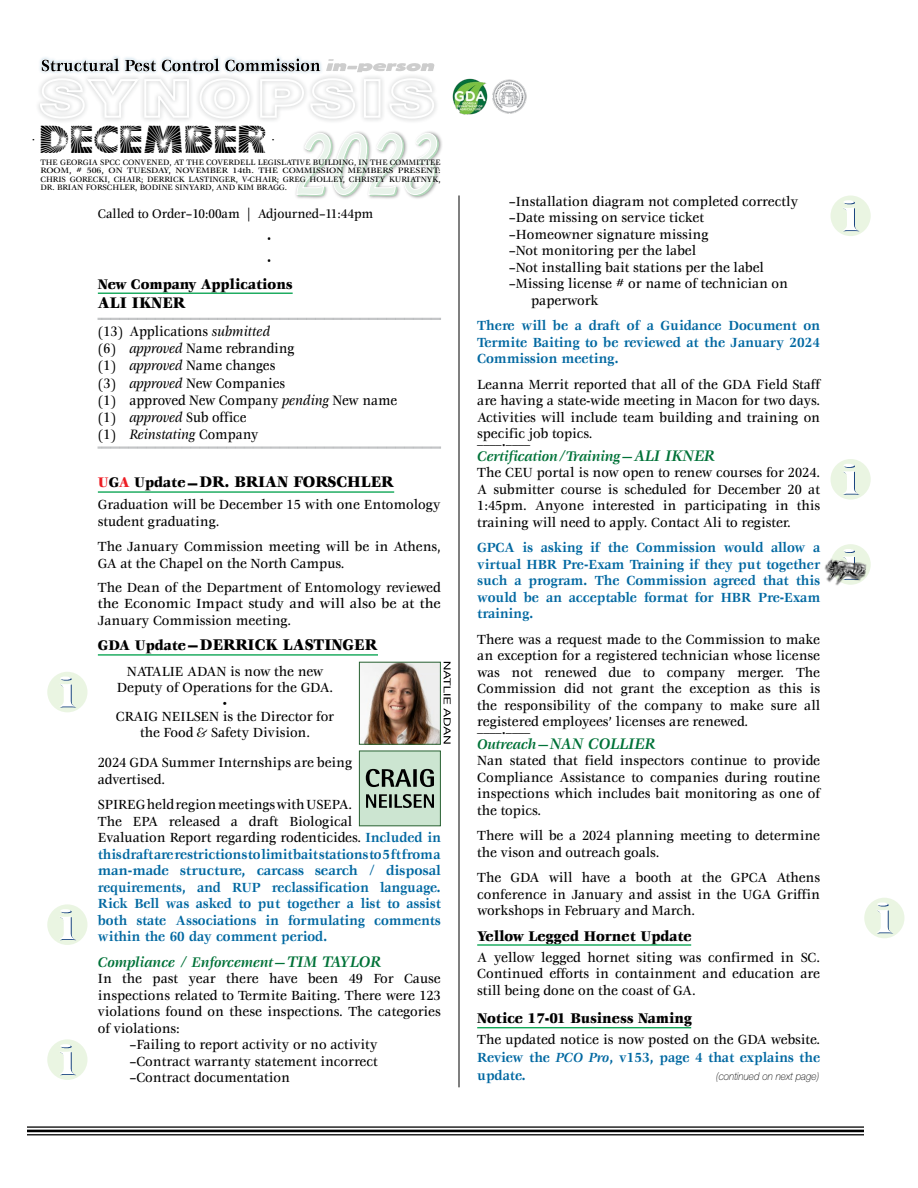
<style>
.page{position:relative;width:918px;height:1188px;background:#fff}
.page>*{position:absolute;margin:0;border:0;box-sizing:border-box;transform-origin:0 0}
.t1{font:32.85px "Starburst";letter-spacing:.015em;color:#000}
.t2{font:900 16.95px "Veljovic";color:#000;scale:.9 1}
.t3{font:900 16.8px "Veljovic";color:#000;scale:.91 1}
.t4{font:italic 700 16.8px "Veljovic";color:#007238;scale:.91 1}
.t5{font:900 15.45px "Veljovic";color:#000;scale:.9 1}
.t6{font:italic 700 15.3px "Veljovic";color:#007238;scale:.91 1}
.t7{font:900 15.3px "Veljovic";color:#000;scale:.91 1}
.t8{font:500 14.85px/17.2px "Veljovic";color:#000;scale:.87 1}
.t9{font:500 14.55px/16.5px "Veljovic";color:#000;text-align:justify;scale:.91 1}
.t10{font:700 14.55px/16.5px "Veljovic";color:#0068a1;scale:.9 1}
.t11{font:700 14.55px/16.5px "Veljovic";color:#0068a1;text-align:justify;scale:.91 1}
.t12{font:500 13.8px "Veljovic";color:#000;scale:.89 1}
.t13{font:700 13.8px "Veljovic";color:#000;scale:.89 1}
.t14{font:italic 100 10.8px "Helvetica Neue";color:#000;scale:.92 1}
.t15{font:500 8.55px/8.6px "Veljovic";color:#000;text-align:justify;scale:.95 1}
.t16{font:500 8.4px "Veljovic";color:#000}
.t17{font:500 7.65px "Veljovic";color:#000;scale:.89 1}
.t18{font:500 4.2px "Veljovic";color:#000}
.s1{font-style:italic}
.s2{font-size:15.3px;color:#ed1d24}
.s3{font-size:15.3px}
.s4{font-weight:500;color:#000}
.s5{font-size:16.8px}
.s6{font-weight:700;color:#0068a1}
.s7{font-weight:700;font-style:italic;color:#0068a1}
</style>
<div class="page">
<hr style="left:27px;top:1126px;width:837px;height:2px;background:#000">
<hr style="left:27px;top:1130px;width:837px;height:2px;background:#000">
<hr style="left:27px;top:1134px;width:837px;height:1px;background:#000">
<hr style="left:459px;top:195px;width:1px;height:892px;background:#000">
<svg style="left:98px;top:446px;width:343px;height:3px"></svg>
<svg style="left:98px;top:317px;width:343px;height:3px"></svg>
<div style="left:47px;top:904px;width:41px;height:41px;background:#eaf5e2;border-radius:50%"></div>
<svg style="left:60px;top:909px;width:16px;height:31px"></svg>
<div style="left:47px;top:672px;width:41px;height:40px;background:#eaf5e2;border-radius:50%"></div>
<svg style="left:60px;top:676px;width:16px;height:32px"></svg>
<div style="left:830px;top:195px;width:41px;height:41px;background:#eaf5e2;border-radius:50%"></div>
<svg style="left:843px;top:200px;width:16px;height:31px"></svg>
<div style="left:294px;top:130px;width:149px;height:70px;background:#000;opacity:.55"></div>
<svg style="left:296px;top:133px;width:143px;height:64px"></svg>
<img style="left:453px;top:79px;width:35px;height:35px">
<img style="left:492px;top:79px;width:35px;height:35px">
<svg style="left:294px;top:156px;width:149px;height:39px"></svg>
<svg style="left:39px;top:57px;width:396px;height:63px"></svg>
<div style="left:864px;top:898px;width:41px;height:40px;background:#eaf5e2;border-radius:50%"></div>
<svg style="left:877px;top:902px;width:16px;height:32px"></svg>
<div style="left:359px;top:751px;width:82px;height:75px;background:#cce5d1;border:1px solid #276131"></div>
<img style="left:361px;top:664px;width:78px;height:79px">
<div style="left:359px;top:662px;width:82px;height:83px;border:1px solid #276131"></div>
<div style="left:47px;top:1039px;width:41px;height:41px;background:#eaf5e2;border-radius:50%"></div>
<svg style="left:60px;top:1044px;width:16px;height:31px"></svg>
<div style="left:830px;top:544px;width:41px;height:41px;background:#eaf5e2;border-radius:50%"></div>
<svg style="left:843px;top:549px;width:12px;height:9px"></svg>
<hr style="left:98px;top:293px;width:195px;height:1px;background:#00a14c">
<hr style="left:98px;top:491px;width:296px;height:2px;background:#00a14c">
<hr style="left:98px;top:654px;width:280px;height:2px;background:#00a14c">
<hr style="left:477px;top:944px;width:214px;height:2px;background:#00a14c">
<hr style="left:477px;top:1027px;width:214px;height:1px;background:#00a14c">
<img style="left:824px;top:558px;width:43px;height:27px">
<div style="left:830px;top:459px;width:41px;height:41px;background:#eaf5e2;border-radius:50%"></div>
<svg style="left:843px;top:464px;width:17px;height:31px"></svg>
<svg style="left:366px;top:794px;width:68px;height:14px"></svg>
<svg style="left:366px;top:769px;width:68px;height:18px"></svg>
<svg style="left:444px;top:662px;width:7px;height:82px"></svg>
<h1 class="t1" style="left:32px;top:126px;width:236px"><sup>•</sup> DECEMBER</h1>
<p class="t18" style="left:272px;top:137px;width:4px">•</p>
<p class="t15" style="left:40px;top:158px;width:423px">THE GEORGIA SPCC CONVENED, AT THE COVERDELL LEGISLATIVE BUILDING, IN THE COMMITTEE ROOM, # 506, ON TUESDAY, NOVEMBER 14th. THE COMMISSION MEMBERS PRESENT:<br>CHRIS GORECKI, CHAIR; DERRICK LASTINGER, V-CHAIR; GREG HOLLEY, CHRISTY KURIATNYK, DR. BRIAN FORSCHLER, BODINE SINYARD, AND KIM BRAGG.</p>
<p class="t12" style="left:98px;top:206px;width:311px">Called to Order–10:00am | Adjourned–11:44pm</p>
<p class="t17" style="left:268px;top:234px;width:5px">•</p>
<p class="t17" style="left:268px;top:257px;width:5px">•</p>
<p class="t7" style="left:98px;top:275px;width:216px">New Company Applications</p>
<p class="t3" style="left:98px;top:294px;width:97px">ALI IKNER</p>
<p class="t8" style="left:98px;top:323px;width:346px">(13) Applications <span class="s1">submitted<br></span>(6) <span class="s1">approved</span> Name rebranding<br>(1) <span class="s1">approved</span> Name changes<br>(3) <span class="s1">approved</span> New Companies<br>(1) approved New Company <span class="s1">pending</span> New name (1) <span class="s1">approved</span> Sub office<br>(1) <span class="s1">Reinstating</span> Company</p>
<p class="t3" style="left:98px;top:473px;width:326px"><span class="s2">U</span><span class="s3">G</span><span class="s2">A</span> <span class="s3">Update—</span>DR. BRIAN FORSCHLER</p>
<p class="t9" style="left:98px;top:497px;width:378px">Graduation will be December 15 with one Entomology student graduating.</p>
<p class="t9" style="left:98px;top:539px;width:378px">The January Commission meeting will be in Athens,<br>GA at the Chapel on the North Campus.</p>
<p class="t9" style="left:98px;top:580px;width:378px">The Dean of the Department of Entomology reviewed the Economic Impact study and will also be at the January Commission meeting.</p>
<p class="t2" style="left:98px;top:635px;width:312px"><span class="s3">GDA Update—</span>DERRICK LASTINGER</p>
<p class="t9" style="left:117px;top:664px;width:239px;text-align:center">NATALIE ADAN is now the new<br>Deputy of Operations for the GDA.</p>
<p class="t16" style="left:223px;top:698px;width:6px">•</p>
<p class="t9" style="left:116px;top:709px;width:241px;text-align:center">CRAIG NEILSEN is the Director for the Food &amp; Safety Division.</p>
<p class="t9" style="left:98px;top:755px;width:281px">2024 GDA Summer Internships are being advertised.</p>
<p class="t10" style="left:98px;top:797px;width:383px"><span class="s4">SPIREG held region meetings with USEPA.<br>The EPA released a draft Biological<br>Evaluation Report regarding rodenticides.</span> Included in this draft are restrictions to limit bait stations to 5 ft from a man-made structure, carcass search / disposal requirements, and RUP reclassification language.<br>Rick Bell was asked to put together a list to assist both state Associations in formulating comments within the 60 day comment period.</p>
<p class="t6" style="left:98px;top:954px;width:313px">Compliance / Enforcement—<span class="s5">TIM TAYLOR</span></p>
<p class="t9" style="left:98px;top:971px;width:378px">In the past year there have been 49 For Cause</p>
<p class="t9" style="left:98px;top:988px;width:378px">inspections related to Termite Baiting. There were 123</p>
<p class="t9" style="left:98px;top:1004px;width:378px">violations found on these inspections. The categories</p>
<p class="t9" style="left:98px;top:1021px;width:92px">of violations:</p>
<p class="t9" style="left:129px;top:1037px;width:275px">–Failing to report activity or no activity</p>
<p class="t9" style="left:129px;top:1054px;width:275px">–Contract warranty statement incorrect</p>
<p class="t9" style="left:129px;top:1070px;width:178px">–Contract documentation</p>
<p class="t9" style="left:509px;top:194px;width:320px">–Installation diagram not completed correctly</p>
<p class="t9" style="left:509px;top:210px;width:216px">–Date missing on service ticket</p>
<p class="t9" style="left:509px;top:227px;width:221px">–Homeowner signature missing</p>
<p class="t9" style="left:509px;top:243px;width:208px">–Not monitoring per the label</p>
<p class="t9" style="left:509px;top:260px;width:282px">–Not installing bait stations per the label</p>
<p class="t9" style="left:509px;top:276px;width:308px">–Missing license # or name of technician on</p>
<p class="t9" style="left:531px;top:292px;width:75px">paperwork</p>
<p class="t11" style="left:477px;top:318px;width:378px">There will be a draft of a Guidance Document on Termite Baiting to be reviewed at the January 2024<br>Commission meeting.</p>
<p class="t9" style="left:477px;top:376px;width:378px">Leanna Merrit reported that all of the GDA Field Staff are having a state-wide meeting in Macon for two days.<br>Activities will include team building and training on specific job topics.</p>
<p class="t13" style="left:477px;top:432px;width:61px">____<sub>.</sub>____</p>
<p class="t6" style="left:477px;top:448px;width:263px">Certification/Training—<span class="s5">ALI IKNER</span></p>
<p class="t9" style="left:477px;top:465px;width:378px">The CEU portal is now open to renew courses for 2024.<br>A submitter course is scheduled for December 20 at 1:45pm. Anyone interested in participating in this training will need to apply. Contact Ali to register.</p>
<p class="t11" style="left:477px;top:540px;width:378px">GPCA is asking if the Commission would allow a virtual HBR Pre-Exam Training if they put together such a program. The Commission agreed that this would be an acceptable format for HBR Pre-Exam training.</p>
<p class="t9" style="left:477px;top:631px;width:378px">There was a request made to the Commission to make an exception for a registered technician whose license was not renewed due to company merger. The Commission did not grant the exception as this is the responsibility of the company to make sure all registered employees’ licenses are renewed.</p>
<p class="t13" style="left:477px;top:720px;width:61px">____<sub>.</sub>____</p>
<p class="t4" style="left:477px;top:734px;width:197px"><span class="s3">Outreach—</span>NAN COLLIER</p>
<p class="t9" style="left:477px;top:753px;width:378px">Nan stated that field inspectors continue to provide Compliance Assistance to companies during routine inspections which includes bait monitoring as one of the topics.</p>
<p class="t9" style="left:477px;top:828px;width:378px">There will be a 2024 planning meeting to determine the vison and outreach goals.</p>
<p class="t9" style="left:477px;top:870px;width:378px">The GDA will have a booth at the GPCA Athens conference in January and assist in the UGA Griffin workshops in February and March.</p>
<p class="t5" style="left:477px;top:927px;width:240px">Yellow Legged Hornet Update</p>
<p class="t9" style="left:477px;top:950px;width:378px">A yellow legged hornet siting was confirmed in SC.<br>Continued efforts in containment and education are still being done on the coast of GA.</p>
<p class="t5" style="left:477px;top:1010px;width:240px">Notice 17-01 Business Naming</p>
<p class="t9" style="left:477px;top:1031px;width:378px;line-height:17.9px">The updated notice is now posted on the GDA website.<br><span class="s6">Review the</span> <span class="s7">PCO Pro</span><span class="s6">, v153, page 4 that explains the update.</span></p>
<p class="t14" style="left:716px;top:1070px;width:113px">(continued on next page)</p>
</div>
